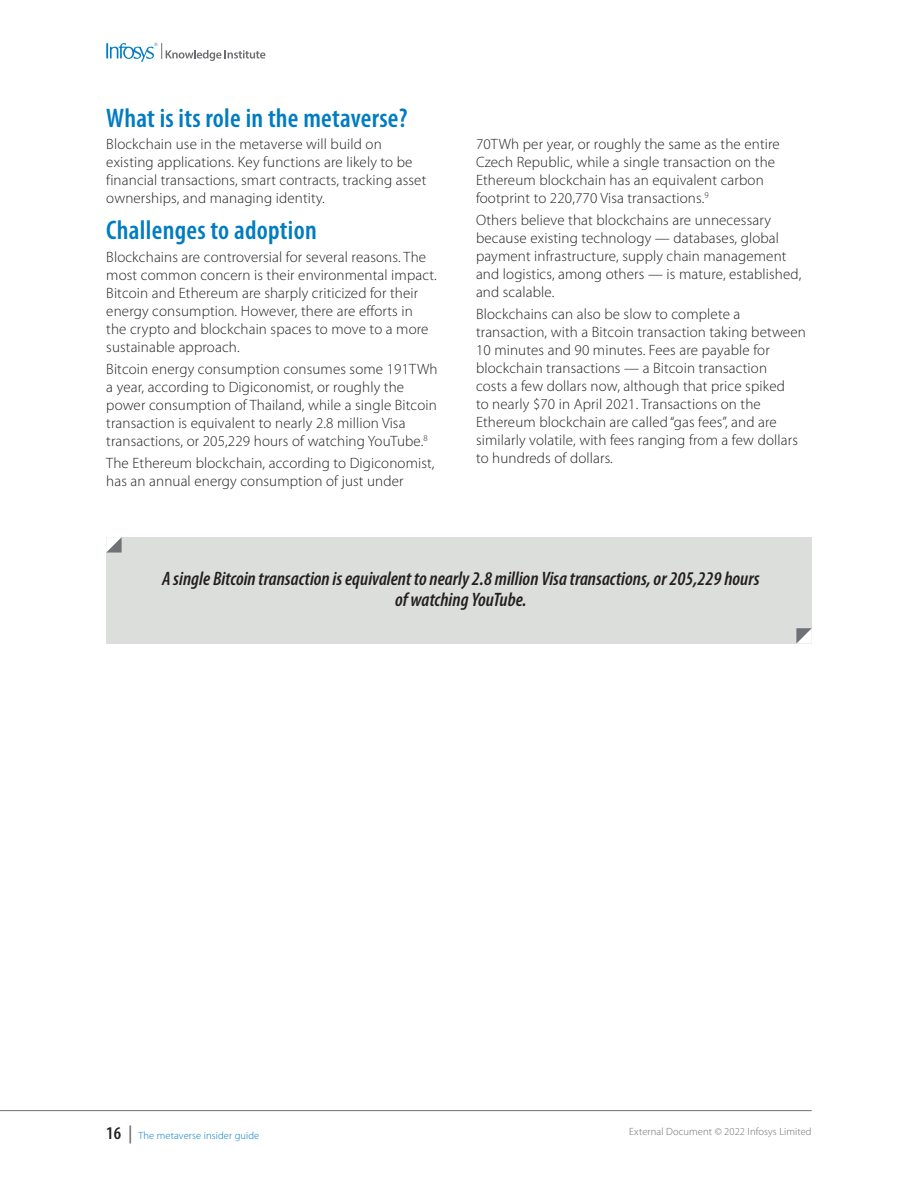
<style>
.page{position:relative;width:918px;height:1188px;background:#fff}
.page>*{position:absolute;margin:0;border:0;box-sizing:border-box;transform-origin:0 0}
.t1{font:600 condensed 27px "Myriad Pro";letter-spacing:.01em;color:#007cc2}
.t2{font:italic 600 condensed 19.5px/21px "Myriad Pro";color:#231f20;text-align:center}
.t3{font:300 15px/18px "Myriad Pro";letter-spacing:.01em;color:#231f20}
.t4{font:300 10.5px "Myriad Pro";letter-spacing:.01em;color:#6c6d70}
.t5{font:300 10.5px "Myriad Pro";letter-spacing:.01em;color:#007cc2}
.s1{font-weight:600;font-stretch:condensed;font-size:18px;color:#231f20}
.s2{font-weight:600;font-stretch:condensed;font-size:18px;color:#6c6d70}
</style>
<div class="page">
<hr style="left:0;top:1110px;width:812px;height:1px;background:#6e7276">
<svg style="left:106px;top:42px;width:159px;height:20px"></svg>
<div style="left:106px;top:537px;width:706px;height:107px;background:#dcdedb"></div>
<svg style="left:796px;top:628px;width:16px;height:16px"></svg>
<svg style="left:106px;top:537px;width:16px;height:16px"></svg>
<h1 class="t1" style="left:106px;top:103px;width:303px">What is its role in the metaverse?</h1>
<p class="t3" style="left:106px;top:135px;width:322px">Blockchain use in the metaverse will build on existing applications. Key functions are likely to be financial transactions, smart contracts, tracking asset ownerships, and managing identity.</p>
<h1 class="t1" style="left:106px;top:216px;width:212px">Challenges to adoption</h1>
<p class="t3" style="left:106px;top:248px;width:332px">Blockchains are controversial for several reasons. The most common concern is their environmental impact.<br>Bitcoin and Ethereum are sharply criticized for their energy consumption. However, there are efforts in<br>the crypto and blockchain spaces to move to a more sustainable approach.</p>
<p class="t3" style="left:106px;top:360px;width:333px">Bitcoin energy consumption consumes some 191TWh a year, according to Digiconomist, or roughly the power consumption of Thailand, while a single Bitcoin transaction is equivalent to nearly 2.8 million Visa transactions, or 205,229 hours of watching YouTube.<sup>8</sup></p>
<p class="t3" style="left:106px;top:454px;width:330px">The Ethereum blockchain, according to Digiconomist, has an annual energy consumption of just under</p>
<p class="t3" style="left:476px;top:135px;width:305px">70TWh per year, or roughly the same as the entire Czech Republic, while a single transaction on the Ethereum blockchain has an equivalent carbon footprint to 220,770 Visa transactions.<sup>9</sup></p>
<p class="t3" style="left:476px;top:211px;width:327px">Others believe that blockchains are unnecessary because existing technology — databases, global payment infrastructure, supply chain management and logistics, among others — is mature, established, and scalable.</p>
<p class="t3" style="left:476px;top:306px;width:331px">Blockchains can also be slow to complete a transaction, with a Bitcoin transaction taking between 10 minutes and 90 minutes. Fees are payable for blockchain transactions — a Bitcoin transaction<br>costs a few dollars now, although that price spiked<br>to nearly $70 in April 2021. Transactions on the Ethereum blockchain are called “gas fees”, and are similarly volatile, with fees ranging from a few dollars to hundreds of dollars.</p>
<h2 class="t2" style="left:162px;top:569px;width:599px">A single Bitcoin transaction is equivalent to nearly 2.8 million Visa transactions, or 205,229 hours of watching YouTube.</h2>
<p class="t5" style="left:106px;top:1129px;width:155px"><span class="s1">16</span> <span class="s2">|</span> The metaverse insider guide</p>
<p class="t4" style="left:629px;top:1126px;width:184px">External Document © 2022 Infosys Limited</p>
</div>
